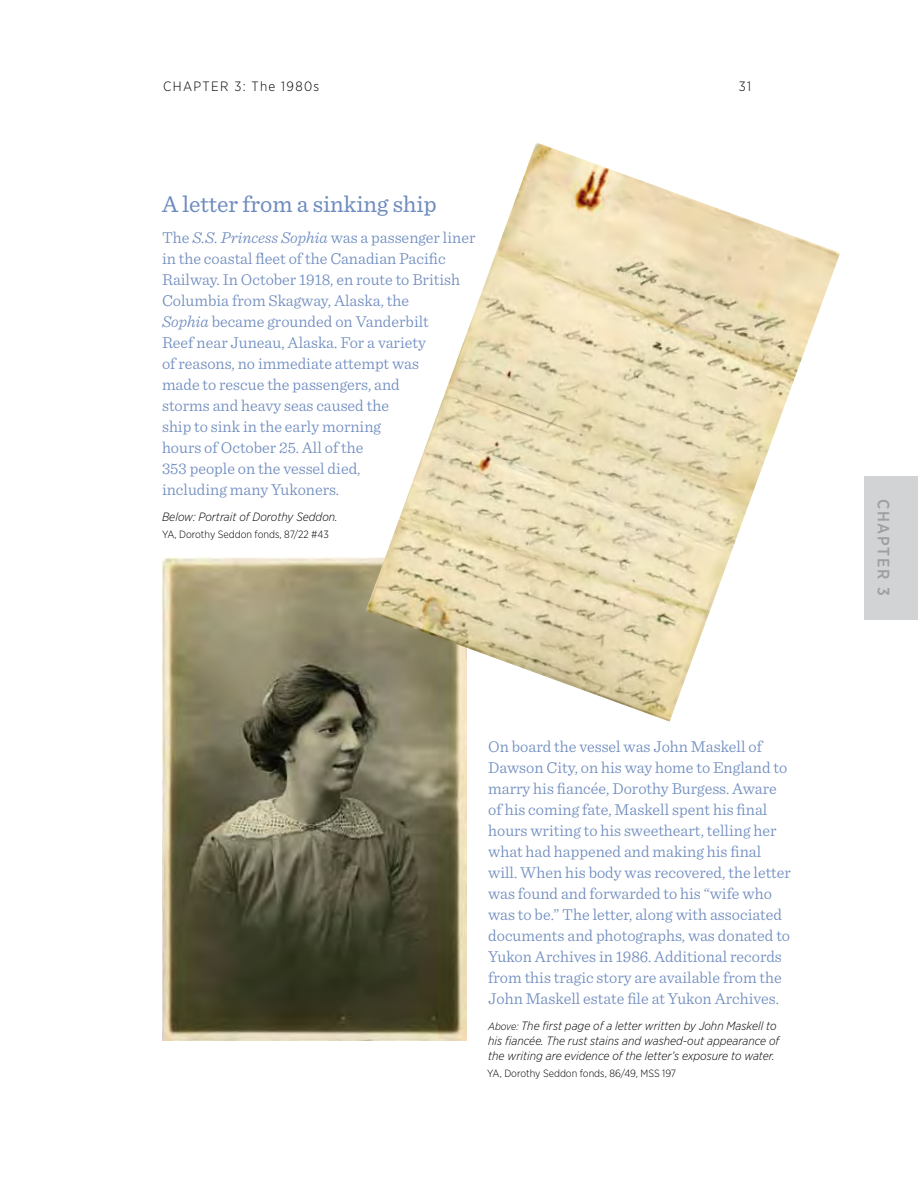
<style>
.page{position:relative;width:918px;height:1188px;background:#fff}
.page>*{position:absolute;margin:0;border:0;box-sizing:border-box;transform-origin:0 0}
.t1{font:24px "Sentinel";color:#6e8bbe}
.t2{font:300 16.5px/21px "Sentinel";color:#6e8bbe}
.t3{font:500 16.5px "Gotham Narrow";letter-spacing:.1em;color:#9d9fa2}
.t4{font:300 13.5px "Gotham Narrow";letter-spacing:.1em;color:#000}
.t5{font:italic 300 12px/15px "Gotham Narrow";color:#000}
.t6{font:300 10.5px "Gotham Narrow";color:#000}
.s1{font-style:italic}
.s2{font-size:10.5px}
</style>
<div class="page">
<img style="left:162px;top:558px;width:305px;height:483px">
<img style="left:366px;top:142px;width:474px;height:580px">
<div style="left:864px;top:476px;width:54px;height:144px;background:#d1d3d4"></div>
<p class="t4" style="left:163px;top:78px;width:20px">Chapter</p>
<p class="t4" style="left:234px;top:78px;width:86px">3: The 1980s</p>
<p class="t4" style="left:739px;top:78px;width:14px">31</p>
<h1 class="t1" style="left:162px;top:185px;width:276px">A letter from a sinking ship</h1>
<p class="t2" style="left:162px;top:226px;width:315px">The <span class="s1">S.S. Princess Sophia</span> was a passenger liner in the coastal fleet of the Canadian Pacific Railway. In October 1918, en route to British Columbia from Skagway, Alaska, the<br><span class="s1">Sophia</span> became grounded on Vanderbilt<br>Reef near Juneau, Alaska. For a variety<br>of reasons, no immediate attempt was<br>made to rescue the passengers, and<br>storms and heavy seas caused the<br>ship to sink in the early morning<br>hours of October 25. All of the<br>353 people on the vessel died,<br>including many Yukoners.</p>
<p class="t5" style="left:162px;top:509px;width:177px">Below: Portrait of Dorothy Seddon.</p>
<p class="t6" style="left:162px;top:528px;width:168px">YA, Dorothy Seddon fonds, 87/22 #43</p>
<p class="t2" style="left:488px;top:735px;width:304px">On board the vessel was John Maskell of Dawson City, on his way home to England to marry his fiancée, Dorothy Burgess. Aware of his coming fate, Maskell spent his final hours writing to his sweetheart, telling her what had happened and making his final will. When his body was recovered, the letter was found and forwarded to his “wife who was to be.” The letter, along with associated documents and photographs, was donated to Yukon Archives in 1986. Additional records from this tragic story are available from the John Maskell estate file at Yukon Archives.</p>
<p class="t5" style="left:488px;top:1018px;width:293px"><span class="s2">Above:</span> The first page of a letter written by John Maskell to his fiancée. The rust stains and washed-out appearance of the writing are evidence of the letter’s exposure to water.</p>
<p class="t6" style="left:487px;top:1067px;width:191px">YA, Dorothy Seddon fonds, 86/49, MSS 197</p>
<p class="t3" style="left:894px;top:499px;width:98px;rotate:90deg">Chapter 3</p>
</div>
